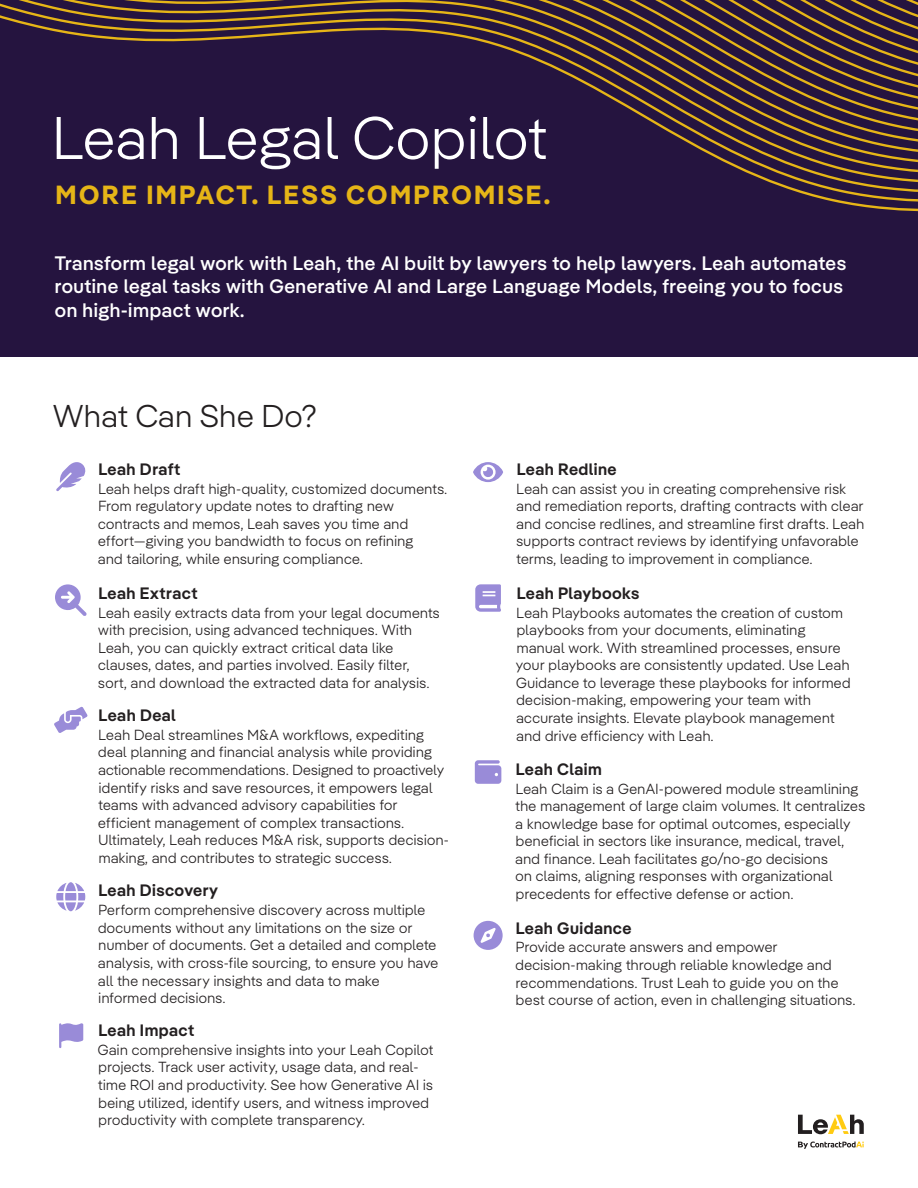
<style>
.page{position:relative;width:918px;height:1188px;background:#fff}
.page>*{position:absolute;margin:0;border:0;box-sizing:border-box;transform-origin:0 0}
.Headline{font:300 60px "Pangea";letter-spacing:.025em;color:#fff}
.Head_2{font:300 31.5px "Pangea";letter-spacing:.025em;color:#231f20}
.Headline-2{font:700 26.25px "Pangea";letter-spacing:.09em;color:#e6b517}
.Intro_paragraph{font:500 19.5px/23.4px "Pangea";letter-spacing:.025em;color:#fff}
.Body_Text{font:600 16.5px "Pangea";letter-spacing:.025em;color:#231f20}
.Body_Text-2{font:300 14.7px/17.5px "Pangea";letter-spacing:.03em;color:#231f20}
</style>
<div class="page">
<svg style="left:798px;top:1115px;width:66px;height:19px"></svg>
<svg style="left:798px;top:1142px;width:66px;height:7px"></svg>
<svg style="left:56px;top:462px;width:30px;height:29px"></svg>
<svg style="left:55px;top:584px;width:32px;height:32px"></svg>
<svg style="left:56px;top:882px;width:29px;height:29px"></svg>
<svg style="left:474px;top:921px;width:29px;height:29px"></svg>
<svg style="left:473px;top:462px;width:30px;height:20px"></svg>
<svg style="left:475px;top:584px;width:26px;height:28px"></svg>
<svg style="left:59px;top:1023px;width:24px;height:25px"></svg>
<svg style="left:475px;top:760px;width:26px;height:24px"></svg>
<svg style="left:54px;top:707px;width:34px;height:26px"></svg>
<svg style="left:0;top:0;width:918px;height:357px;background:#2f1c3c"></svg>
<p class="Headline" style="left:52px;top:97px;width:496px">Leah Legal Copilot</p>
<p class="Headline-2" style="left:56px;top:175px;width:496px">MORE IMPACT. LESS COMPROMISE.</p>
<p class="Intro_paragraph" style="left:55px;top:250px;width:793px">Transform legal work with Leah, the AI built by lawyers to help lawyers. Leah automates routine legal tasks with Generative AI and Large Language Models, freeing you to focus on high-impact work.</p>
<p class="Head_2" style="left:53px;top:394px;width:265px">What Can She Do?</p>
<p class="Body_Text" style="left:98px;top:457px;width:83px">Leah Draft</p>
<p class="Body_Text-2" style="left:98px;top:479px;width:351px">Leah helps draft high-quality, customized documents.<br>From regulatory update notes to drafting new contracts and memos, Leah saves you time and effort—giving you bandwidth to focus on refining<br>and tailoring, while ensuring compliance.</p>
<p class="Body_Text" style="left:98px;top:581px;width:101px">Leah Extract</p>
<p class="Body_Text-2" style="left:98px;top:603px;width:343px">Leah easily extracts data from your legal documents with precision, using advanced techniques. With Leah, you can quickly extract critical data like clauses, dates, and parties involved. Easily filter, sort, and download the extracted data for analysis.</p>
<p class="Body_Text" style="left:99px;top:703px;width:79px">Leah Deal</p>
<p class="Body_Text-2" style="left:98px;top:725px;width:352px">Leah Deal streamlines M&amp;A workflows, expediting deal planning and financial analysis while providing actionable recommendations. Designed to proactively identify risks and save resources, it empowers legal teams with advanced advisory capabilities for efficient management of complex transactions.<br>Ultimately, Leah reduces M&amp;A risk, supports decision&shy;making, and contributes to strategic success.</p>
<p class="Body_Text" style="left:98px;top:879px;width:121px">Leah Discovery</p>
<p class="Body_Text-2" style="left:98px;top:901px;width:342px">Perform comprehensive discovery across multiple documents without any limitations on the size or number of documents. Get a detailed and complete analysis, with cross-file sourcing, to ensure you have all the necessary insights and data to make informed decisions.</p>
<p class="Body_Text" style="left:98px;top:1018px;width:97px">Leah Impact</p>
<p class="Body_Text-2" style="left:98px;top:1040px;width:337px">Gain comprehensive insights into your Leah Copilot projects. Track user activity, usage data, and real&shy;time ROI and productivity. See how Generative AI is being utilized, identify users, and witness improved productivity with complete transparency.</p>
<p class="Body_Text" style="left:517px;top:457px;width:102px">Leah Redline</p>
<p class="Body_Text-2" style="left:516px;top:479px;width:349px">Leah can assist you in creating comprehensive risk and remediation reports, drafting contracts with clear and concise redlines, and streamline first drafts. Leah supports contract reviews by identifying unfavorable terms, leading to improvement in compliance.</p>
<p class="Body_Text" style="left:517px;top:581px;width:124px">Leah Playbooks</p>
<p class="Body_Text-2" style="left:516px;top:603px;width:336px">Leah Playbooks automates the creation of custom playbooks from your documents, eliminating manual work. With streamlined processes, ensure your playbooks are consistently updated. Use Leah Guidance to leverage these playbooks for informed decision-making, empowering your team with accurate insights. Elevate playbook management and drive efficiency with Leah.</p>
<p class="Body_Text" style="left:516px;top:757px;width:88px">Leah Claim</p>
<p class="Body_Text-2" style="left:515px;top:779px;width:351px">Leah Claim is a GenAI-powered module streamlining the management of large claim volumes. It centralizes a knowledge base for optimal outcomes, especially beneficial in sectors like insurance, medical, travel, and finance. Leah facilitates go/no-go decisions<br>on claims, aligning responses with organizational precedents for effective defense or action.</p>
<p class="Body_Text" style="left:516px;top:916px;width:117px">Leah Guidance</p>
<p class="Body_Text-2" style="left:515px;top:938px;width:341px">Provide accurate answers and empower decision-making through reliable knowledge and recommendations. Trust Leah to guide you on the best course of action, even in challenging situations.</p>
</div>
